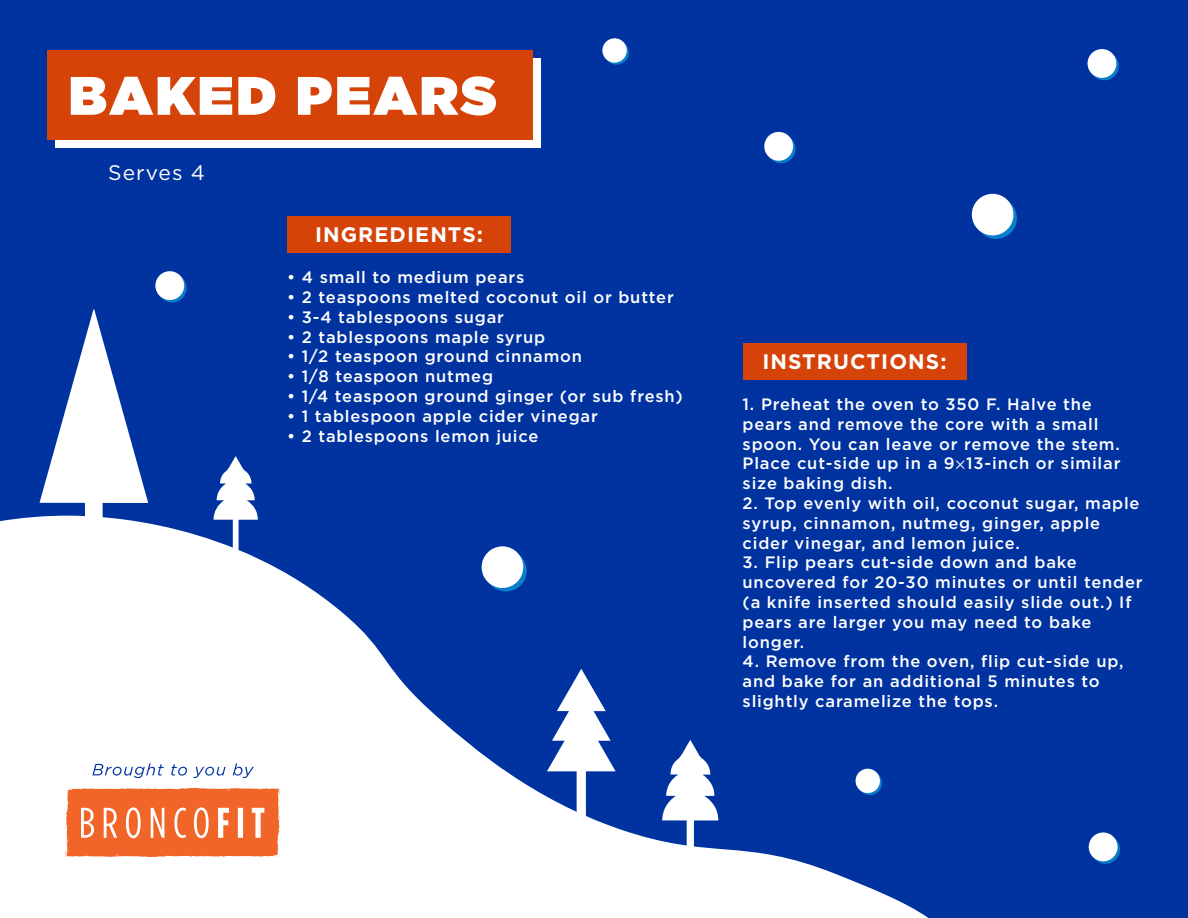
<style>
.page{position:relative;width:1188px;height:918px;background:#0033a0}
.page>*{position:absolute;margin:0;border:0;box-sizing:border-box;transform-origin:0 0}
.t1{font:900 54px "Gotham";letter-spacing:.05em;color:#fff}
.t2{font:700 21px "Gotham";letter-spacing:.05em;color:#fff}
.t3{font:21px "Gotham";letter-spacing:.05em;color:#fff}
.t4{font:500 16.5px/19.8px "Gotham";letter-spacing:.05em;color:#fff}
.s1{font-family:"Myriad Pro";font-weight:400}
</style>
<div class="page">
<div style="left:55px;top:58px;width:486px;height:90px;background:#fff"></div>
<div style="left:48px;top:51px;width:485px;height:89px;background:#d64309"></div>
<div style="left:287px;top:216px;width:224px;height:37px;background:#d64309"></div>
<div style="left:743px;top:343px;width:223px;height:37px;background:#d64309"></div>
<svg style="left:0;top:515px;width:928px;height:403px"></svg>
<svg style="left:213px;top:456px;width:45px;height:130px"></svg>
<svg style="left:662px;top:740px;width:56px;height:165px"></svg>
<svg style="left:547px;top:669px;width:69px;height:179px"></svg>
<svg style="left:40px;top:309px;width:108px;height:212px"></svg>
<svg style="left:65px;top:788px;width:216px;height:70px;background:#f47e4c"></svg>
<svg style="left:1091px;top:835px;width:29px;height:29px"></svg>
<div style="left:1089px;top:832px;width:29px;height:29px;background:#fff;border-radius:50%"></div>
<svg style="left:604px;top:40px;width:25px;height:25px"></svg>
<div style="left:602px;top:38px;width:25px;height:25px;background:#fff;border-radius:50%"></div>
<svg style="left:858px;top:771px;width:24px;height:24px"></svg>
<div style="left:856px;top:769px;width:24px;height:24px;background:#fff;border-radius:50%"></div>
<svg style="left:767px;top:134px;width:29px;height:29px"></svg>
<div style="left:764px;top:132px;width:29px;height:29px;background:#fff;border-radius:50%"></div>
<svg style="left:158px;top:274px;width:29px;height:28px"></svg>
<div style="left:155px;top:271px;width:29px;height:29px;background:#fff;border-radius:50%"></div>
<svg style="left:1090px;top:51px;width:29px;height:29px"></svg>
<div style="left:1088px;top:49px;width:28px;height:29px;background:#fff;border-radius:50%"></div>
<svg style="left:975px;top:197px;width:42px;height:42px"></svg>
<div style="left:972px;top:194px;width:41px;height:41px;background:#fff;border-radius:50%"></div>
<svg style="left:485px;top:550px;width:42px;height:42px"></svg>
<div style="left:482px;top:546px;width:41px;height:42px;background:#fff;border-radius:50%"></div>
<svg style="left:92px;top:763px;width:72px;height:15px"></svg>
<svg style="left:171px;top:764px;width:16px;height:12px"></svg>
<svg style="left:193px;top:767px;width:33px;height:11px"></svg>
<svg style="left:233px;top:763px;width:21px;height:15px"></svg>
<h1 class="t1" style="left:69px;top:64px;width:430px">BAKED PEARS</h1>
<p class="t3" style="left:108px;top:161px;width:98px">Serves 4</p>
<p class="t2" style="left:315px;top:221px;width:170px">INGREDIENTS:</p>
<p class="t4" style="left:287px;top:267px;width:239px">• 4 small to medium pears</p>
<p class="t4" style="left:287px;top:287px;width:388px">• 2 teaspoons melted coconut oil or butter</p>
<p class="t4" style="left:287px;top:307px;width:218px">• 3-4 tablespoons sugar</p>
<p class="t4" style="left:287px;top:327px;width:260px">• 2 tablespoons maple syrup</p>
<p class="t4" style="left:287px;top:346px;width:297px">• 1/2 teaspoon ground cinnamon</p>
<p class="t4" style="left:287px;top:366px;width:208px">• 1/8 teaspoon nutmeg</p>
<p class="t4" style="left:287px;top:386px;width:397px">• 1/4 teaspoon ground ginger (or sub fresh)</p>
<p class="t4" style="left:287px;top:406px;width:312px">• 1 tablespoon apple cider vinegar</p>
<p class="t4" style="left:287px;top:426px;width:253px">• 2 tablespoons lemon juice</p>
<p class="t2" style="left:762px;top:348px;width:186px">INSTRUCTIONS:</p>
<p class="t4" style="left:743px;top:394px;width:379px">1. Preheat the oven to 350 F. Halve the pears and remove the core with a small spoon. You can leave or remove the stem.<br>Place cut-side up in a 9<span class="s1">×</span>13-inch or similar size baking dish.</p>
<p class="t4" style="left:743px;top:493px;width:398px">2. Top evenly with oil, coconut sugar, maple syrup, cinnamon, nutmeg, ginger, apple cider vinegar, and lemon juice.</p>
<p class="t4" style="left:743px;top:552px;width:402px">3. Flip pears cut-side down and bake uncovered for 20-30 minutes or until tender (a knife inserted should easily slide out.) If pears are larger you may need to bake longer.</p>
<p class="t4" style="left:743px;top:651px;width:383px">4. Remove from the oven, flip cut-side up, and bake for an additional 5 minutes to slightly caramelize the tops.</p>
</div>
